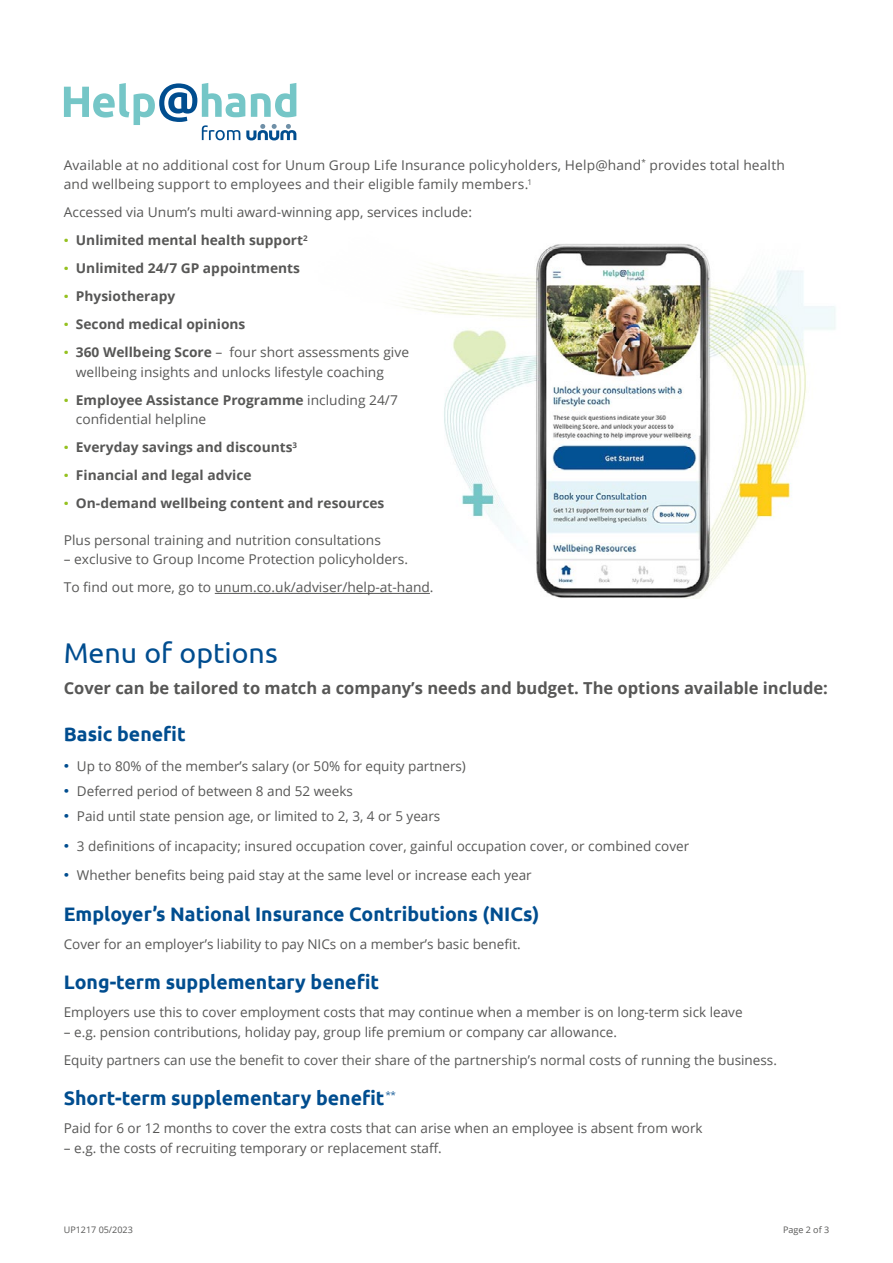
<style>
.page{position:relative;width:893px;height:1263px;background:#fff}
.page>*{position:absolute;margin:0;border:0;box-sizing:border-box;transform-origin:0 0}
.t1{font:28.5px "Ubuntu";color:#004d8f}
.t2{font:700 19.5px "Ubuntu";color:#004d8f}
.t3{font:700 16.5px "Open Sans";color:#575756}
.t4{font:13.5px/19.5px "Open Sans";color:#575756}
.t5{font:700 13.5px "Open Sans";color:#575756}
.t6{font:9px "Open Sans";color:#575756}
.s1{font-family:"Ubuntu";font-weight:400;color:#95c11f}
.s2{font-family:"Ubuntu";color:#95c11f}
.s3{font-weight:700}
.s4{font-family:"Ubuntu";font-size:15px;color:#004d8f}
</style>
<div class="page">
<img style="left:314px;top:244px;width:522px;height:354px">
<hr style="left:215px;top:593px;width:215px;height:1px;background:#575756">
<svg style="left:64px;top:83px;width:232px;height:57px"></svg>
<p class="t4" style="left:64px;top:155px;width:723px">Available at no additional cost for Unum Group Life Insurance policyholders, Help@hand<sup>*</sup> provides total health and wellbeing support to employees and their eligible family members.<sup>1</sup></p>
<p class="t4" style="left:64px;top:202px;width:410px">Accessed via Unum’s multi award-winning app, services include:</p>
<p class="t5" style="left:64px;top:231px;width:245px"><span class="s1">•</span> Unlimited mental health support<sup>2</sup></p>
<p class="t5" style="left:64px;top:259px;width:238px"><span class="s1">•</span> Unlimited 24/7 GP appointments</p>
<p class="t5" style="left:64px;top:287px;width:113px"><span class="s1">•</span> Physiotherapy</p>
<p class="t5" style="left:64px;top:315px;width:183px"><span class="s1">•</span> Second medical opinions</p>
<p class="t4" style="left:76px;top:342px;width:335px;text-indent:-12px"><span class="s2">•</span> <span class="s3">360 Wellbeing Score</span> – four short assessments give wellbeing insights and unlocks lifestyle coaching</p>
<p class="t4" style="left:76px;top:390px;width:323px;text-indent:-12px"><span class="s2">•</span> <span class="s3">Employee Assistance Programme</span> including 24/7 confidential helpline</p>
<p class="t5" style="left:64px;top:438px;width:235px"><span class="s1">•</span> Everyday savings and discounts<sup>3</sup></p>
<p class="t5" style="left:64px;top:466px;width:189px"><span class="s1">•</span> Financial and legal advice</p>
<p class="t5" style="left:64px;top:494px;width:322px"><span class="s1">•</span> On-demand wellbeing content and resources</p>
<p class="t4" style="left:64px;top:530px;width:319px">Plus personal training and nutrition consultations</p>
<p class="t4" style="left:64px;top:545px;width:371px;line-height:28px">– exclusive to Group Income Protection policyholders.<br>To find out more, go to unum.co.uk/adviser/help-at-hand.</p>
<h1 class="t1" style="left:64px;top:635px;width:215px">Menu of options</h1>
<p class="t3" style="left:64px;top:676px;width:766px">Cover can be tailored to match a company’s needs and budget. The options available include:</p>
<h2 class="t2" style="left:64px;top:722px;width:123px">Basic benefit</h2>
<p class="t4" style="left:64px;top:756px;width:404px"><span class="s4">•</span> Up to 80% of the member’s salary (or 50% for equity partners)</p>
<p class="t4" style="left:64px;top:781px;width:291px"><span class="s4">•</span> Deferred period of between 8 and 52 weeks</p>
<p class="t4" style="left:64px;top:806px;width:378px"><span class="s4">•</span> Paid until state pension age, or limited to 2, 3, 4 or 5 years</p>
<p class="t4" style="left:64px;top:836px;width:627px"><span class="s4">•</span> 3 definitions of incapacity; insured occupation cover, gainful occupation cover, or combined cover</p>
<p class="t4" style="left:64px;top:865px;width:469px"><span class="s4">•</span> Whether benefits being paid stay at the same level or increase each year</p>
<h2 class="t2" style="left:64px;top:902px;width:477px">Employer’s National Insurance Contributions (NICs)</h2>
<p class="t4" style="left:64px;top:934px;width:458px">Cover for an employer’s liability to pay NICs on a member’s basic benefit.</p>
<h2 class="t2" style="left:64px;top:970px;width:317px">Long-term supplementary benefit</h2>
<p class="t4" style="left:64px;top:1002px;width:680px">Employers use this to cover employment costs that may continue when a member is on long-term sick leave</p>
<p class="t4" style="left:64px;top:1017px;width:715px;line-height:28px">– e.g. pension contributions, holiday pay, group life premium or company car allowance.<br>Equity partners can use the benefit to cover their share of the partnership’s normal costs of running the business.</p>
<h2 class="t2" style="left:64px;top:1086px;width:332px">Short-term supplementary benefit<sup>**</sup></h2>
<p class="t4" style="left:64px;top:1118px;width:640px">Paid for 6 or 12 months to cover the extra costs that can arise when an employee is absent from work</p>
<p class="t4" style="left:64px;top:1137px;width:380px">– e.g. the costs of recruiting temporary or replacement staff.</p>
<p class="t6" style="left:64px;top:1223px;width:71px">UP1217 05/2023</p>
<p class="t6" style="left:783px;top:1223px;width:48px">Page 2 of 3</p>
</div>
